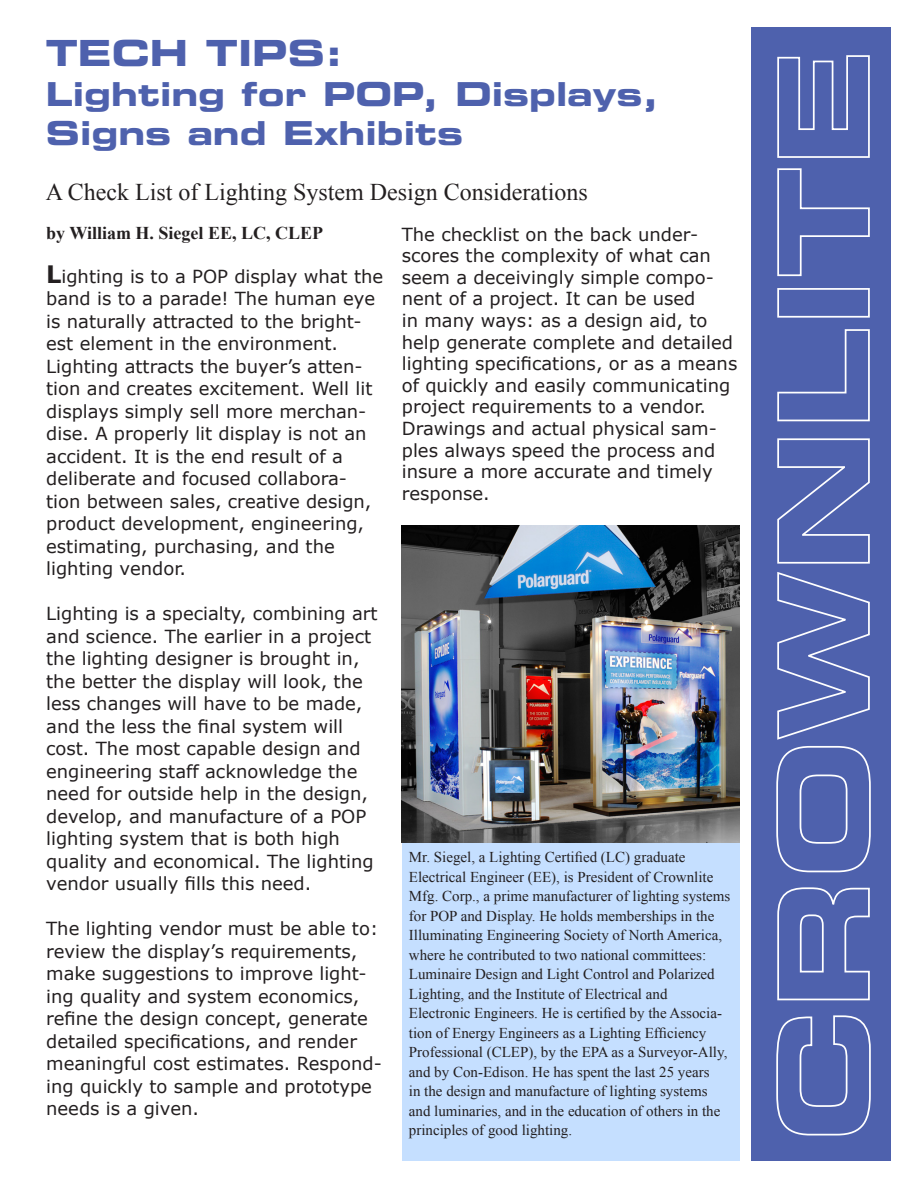
<style>
.page{position:relative;width:918px;height:1188px;background:#fff}
.page>*{position:absolute;margin:0;border:0;box-sizing:border-box;transform-origin:0 0}
.t1{font:36px "Eurostile LT Std Bold Ex 2";color:#4e61ad}
.t2{font:33px/39.6px "Eurostile LT Std Bold Ex 2";color:#4e61ad}
.t3{font:24px "Times New Roman";color:#231f20}
.t4{font:18px/22.5px "Verdana";color:#231f20}
.t5{font:700 18px "Times New Roman";color:#231f20}
.t6{font:15px/19.5px "Times New Roman";color:#231f20}
.s1{font-weight:700;font-size:24px}
</style>
<div class="page">
<div style="left:402px;top:844px;width:337px;height:317px;background:#c5dfff"></div>
<div style="left:751px;top:27px;width:140px;height:1134px;background:#4e61ad"></div>
<svg style="left:776px;top:1015px;width:95px;height:121px"></svg>
<svg style="left:777px;top:887px;width:93px;height:114px"></svg>
<svg style="left:776px;top:572px;width:95px;height:301px"></svg>
<svg style="left:777px;top:438px;width:93px;height:126px"></svg>
<svg style="left:777px;top:329px;width:93px;height:93px"></svg>
<div style="left:777px;top:288px;width:93px;height:30px;border:2px solid #fff"></div>
<svg style="left:777px;top:168px;width:93px;height:109px"></svg>
<svg style="left:777px;top:55px;width:93px;height:103px"></svg>
<img style="left:402px;top:526px;width:337px;height:317px">
<p class="t1" style="left:46px;top:28px;width:299px">TECH TIPS:</p>
<p class="t2" style="left:46px;top:73px;width:614px">Lighting for POP, Displays,<br>Signs and Exhibits</p>
<p class="t3" style="left:46px;top:175px;width:544px">A Check List of Lighting System Design Considerations</p>
<p class="t5" style="left:46px;top:221px;width:278px">by William H. Siegel EE, LC, CLEP</p>
<p class="t4" style="left:46px;top:264px;width:339px"><span class="s1">L</span>ighting is to a POP display what the band is to a parade! The human eye is naturally attracted to the bright&shy;est element in the environment.<br>Lighting attracts the buyer’s atten&shy;tion and creates excitement. Well lit displays simply sell more merchan&shy;dise. A properly lit display is not an accident. It is the end result of a deliberate and focused collabora&shy;tion between sales, creative design, product development, engineering, estimating, purchasing, and the lighting vendor.</p>
<p class="t4" style="left:46px;top:602px;width:333px">Lighting is a specialty, combining art and science. The earlier in a project the lighting designer is brought in, the better the display will look, the less changes will have to be made, and the less the final system will cost. The most capable design and engineering staff acknowledge the need for outside help in the design, develop, and manufacture of a POP lighting system that is both high quality and economical. The lighting vendor usually fills this need.</p>
<p class="t4" style="left:46px;top:917px;width:337px">The lighting vendor must be able to: review the display’s requirements, make suggestions to improve light&shy;ing quality and system economics, refine the design concept, generate detailed specifications, and render meaningful cost estimates. Respond&shy;ing quickly to sample and prototype needs is a given.</p>
<p class="t4" style="left:402px;top:223px;width:337px;line-height:21.6px">The checklist on the back under&shy;scores the complexity of what can seem a deceivingly simple compo&shy;nent of a project. It can be used<br>in many ways: as a design aid, to help generate complete and detailed lighting specifications, or as a means of quickly and easily communicating project requirements to a vendor.<br>Drawings and actual physical sam&shy;ples always speed the process and insure a more accurate and timely response.</p>
<p class="t6" style="left:409px;top:847px;width:323px">Mr. Siegel, a Lighting Certified (LC) graduate Electrical Engineer (EE), is President of Crownlite Mfg. Corp., a prime manufacturer of lighting systems for POP and Display. He holds memberships in the Illuminating Engineering Society of North America, where he contributed to two national committees:<br>Luminaire Design and Light Control and Polarized Lighting, and the Institute of Electrical and Electronic Engineers. He is certified by the Associa&shy;tion of Energy Engineers as a Lighting Efficiency Professional (CLEP), by the EPA as a Surveyor-Ally, and by Con-Edison. He has spent the last 25 years<br>in the design and manufacture of lighting systems and luminaries, and in the education of others in the principles of good lighting.</p>
</div>
